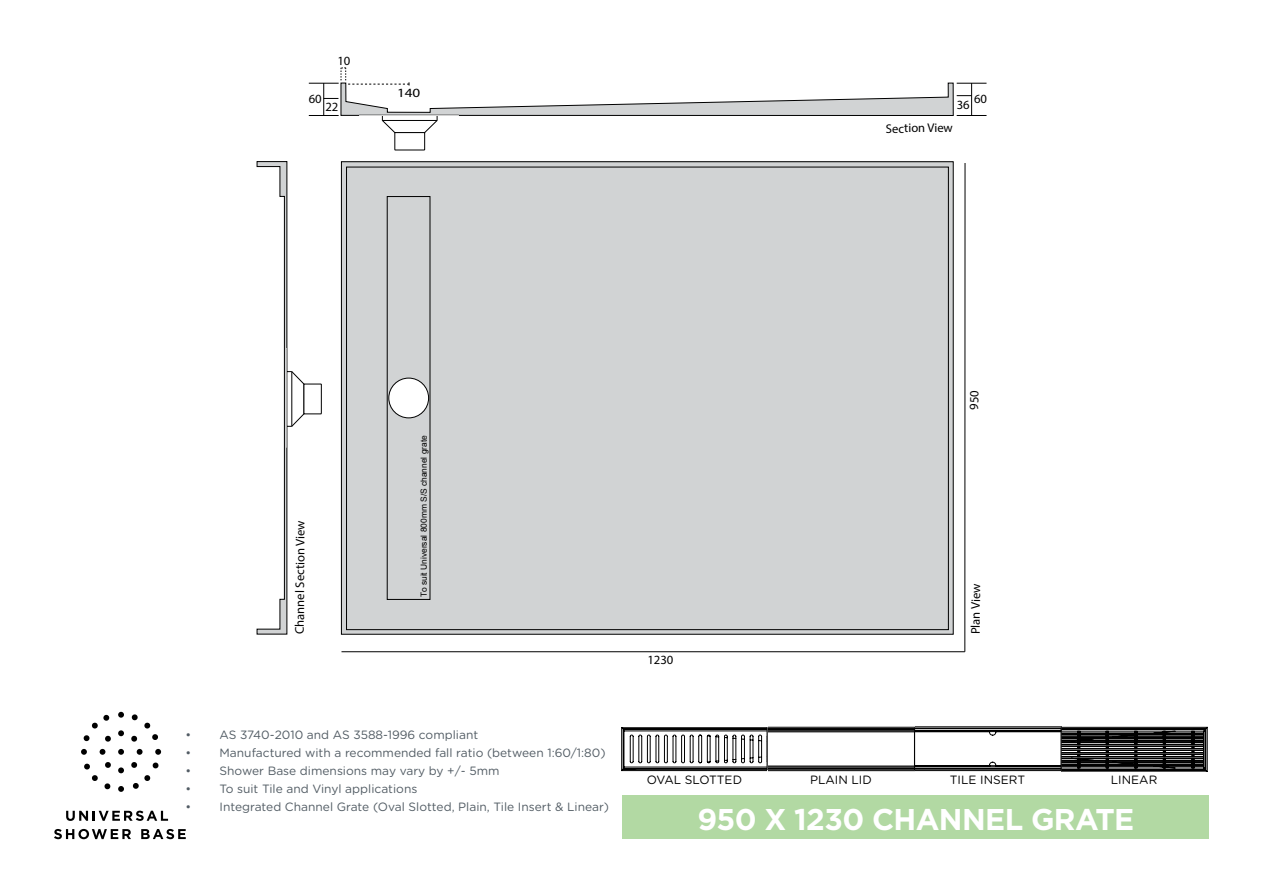
<style>
.page{position:relative;width:1263px;height:893px;background:#fff}
.page>*{position:absolute;margin:0;border:0;box-sizing:border-box;transform-origin:0 0}
.t1{font:700 30px "Gotham";letter-spacing:-.02em;color:#fff}
.t2{font:12.6px "Myriad Pro";letter-spacing:-.005em;color:#000}
.t3{font:12.6px "Myriad Pro";letter-spacing:-.005em;color:#000;scale:1.2 1}
.t4{font:12px "Gotham Rounded";color:#525c64}
.t5{font:12px "Gotham Rounded";color:#000}
.t6{font:8.4px "Arial";color:#000}
</style>
<div class="page">
<div style="left:623px;top:796px;width:586px;height:43px;background:#b2d9a3"></div>
<svg style="left:621px;top:726px;width:586px;height:46px"></svg>
<hr style="left:766px;top:727px;width:2px;height:43px;background:#020202">
<hr style="left:914px;top:727px;width:1px;height:43px;background:#020202">
<hr style="left:1060px;top:728px;width:2px;height:42px;background:#020202">
<svg style="left:118px;top:749px;width:6px;height:6px"></svg>
<svg style="left:118px;top:730px;width:6px;height:6px"></svg>
<svg style="left:118px;top:712px;width:6px;height:6px"></svg>
<svg style="left:118px;top:786px;width:6px;height:6px"></svg>
<svg style="left:155px;top:749px;width:6px;height:6px"></svg>
<svg style="left:81px;top:749px;width:6px;height:6px"></svg>
<svg style="left:131px;top:714px;width:7px;height:7px"></svg>
<svg style="left:104px;top:783px;width:7px;height:7px"></svg>
<svg style="left:152px;top:762px;width:7px;height:7px"></svg>
<svg style="left:83px;top:735px;width:7px;height:6px"></svg>
<svg style="left:144px;top:722px;width:14px;height:18px"></svg>
<svg style="left:84px;top:763px;width:14px;height:18px"></svg>
<svg style="left:132px;top:775px;width:19px;height:14px"></svg>
<svg style="left:92px;top:714px;width:18px;height:15px"></svg>
<svg style="left:137px;top:749px;width:6px;height:6px"></svg>
<svg style="left:118px;top:767px;width:6px;height:6px"></svg>
<svg style="left:100px;top:749px;width:5px;height:6px"></svg>
<svg style="left:131px;top:735px;width:6px;height:7px"></svg>
<svg style="left:131px;top:762px;width:6px;height:6px"></svg>
<svg style="left:105px;top:762px;width:6px;height:6px"></svg>
<svg style="left:105px;top:735px;width:6px;height:7px"></svg>
<svg style="left:66px;top:811px;width:102px;height:10px"></svg>
<svg style="left:54px;top:829px;width:77px;height:10px"></svg>
<svg style="left:141px;top:829px;width:45px;height:10px"></svg>
<svg style="left:343px;top:163px;width:608px;height:469px;background:#b7b9ba"></svg>
<div style="left:346px;top:167px;width:602px;height:463px;background:#d1d3d4"></div>
<div style="left:387px;top:196px;width:43px;height:404px;border:1px solid #000"></div>
<div style="left:389px;top:378px;width:40px;height:40px;background:#fff;border-radius:50%"></div>
<div style="left:388px;top:378px;width:41px;height:40px;border:1px solid #000;border-radius:50%"></div>
<hr style="left:964px;top:163px;width:1px;height:489px;background:#000">
<hr style="left:323px;top:83px;width:1px;height:32px;background:#000">
<hr style="left:309px;top:115px;width:30px;height:1px;background:#000">
<hr style="left:309px;top:83px;width:30px;height:1px;background:#000">
<hr style="left:341px;top:651px;width:624px;height:1px;background:#000">
<svg style="left:324px;top:68px;width:662px;height:82px"></svg>
<svg style="left:257px;top:161px;width:64px;height:473px"></svg>
<hr style="left:292px;top:372px;width:1px;height:54px;background:#000">
<hr style="left:286px;top:348px;width:1px;height:100px;background:#000">
<p class="t2" style="left:337px;top:53px;width:15px">10</p>
<p class="t3" style="left:397px;top:85px;width:21px">140</p>
<p class="t2" style="left:974px;top:91px;width:15px">60</p>
<p class="t2" style="left:309px;top:91px;width:15px">60</p>
<p class="t2" style="left:325px;top:99px;width:15px">22</p>
<p class="t2" style="left:957px;top:97px;width:15px">36</p>
<p class="t2" style="left:886px;top:120px;width:69px">Section View</p>
<p class="t2" style="left:292px;top:634px;width:115px;rotate:-90deg">Channel Section View</p>
<p class="t6" style="left:418px;top:597px;width:163px;rotate:-90deg">To suit Universal 800mm S/S channel grate</p>
<p class="t4" style="left:185px;top:726px;width:294px">• AS 3740-2010 and AS 3588-1996 compliant</p>
<p class="t4" style="left:185px;top:744px;width:422px">• Manufactured with a recommended fall ratio (between 1:60/1:80)</p>
<p class="t4" style="left:185px;top:762px;width:315px">• Shower Base dimensions may vary by +/- 5mm</p>
<p class="t4" style="left:185px;top:780px;width:233px">• To suit Tile and Vinyl applications</p>
<p class="t4" style="left:185px;top:798px;width:425px">• Integrated Channel Grate (Oval Slotted, Plain, Tile Insert &amp; Linear)</p>
<p class="t2" style="left:648px;top:652px;width:27px;rotate:1deg">1230</p>
<p class="t2" style="left:967px;top:634px;width:52px;rotate:-89deg">Plan View</p>
<p class="t5" style="left:647px;top:771px;width:97px">OVAL SLOTTED</p>
<p class="t5" style="left:810px;top:771px;width:63px">PLAIN LID</p>
<p class="t5" style="left:950px;top:771px;width:77px">TILE INSERT</p>
<p class="t5" style="left:1111px;top:771px;width:48px">LINEAR</p>
<h1 class="t1" style="left:697px;top:800px;width:439px">950 X 1230 CHANNEL GRATE</h1>
</div>
